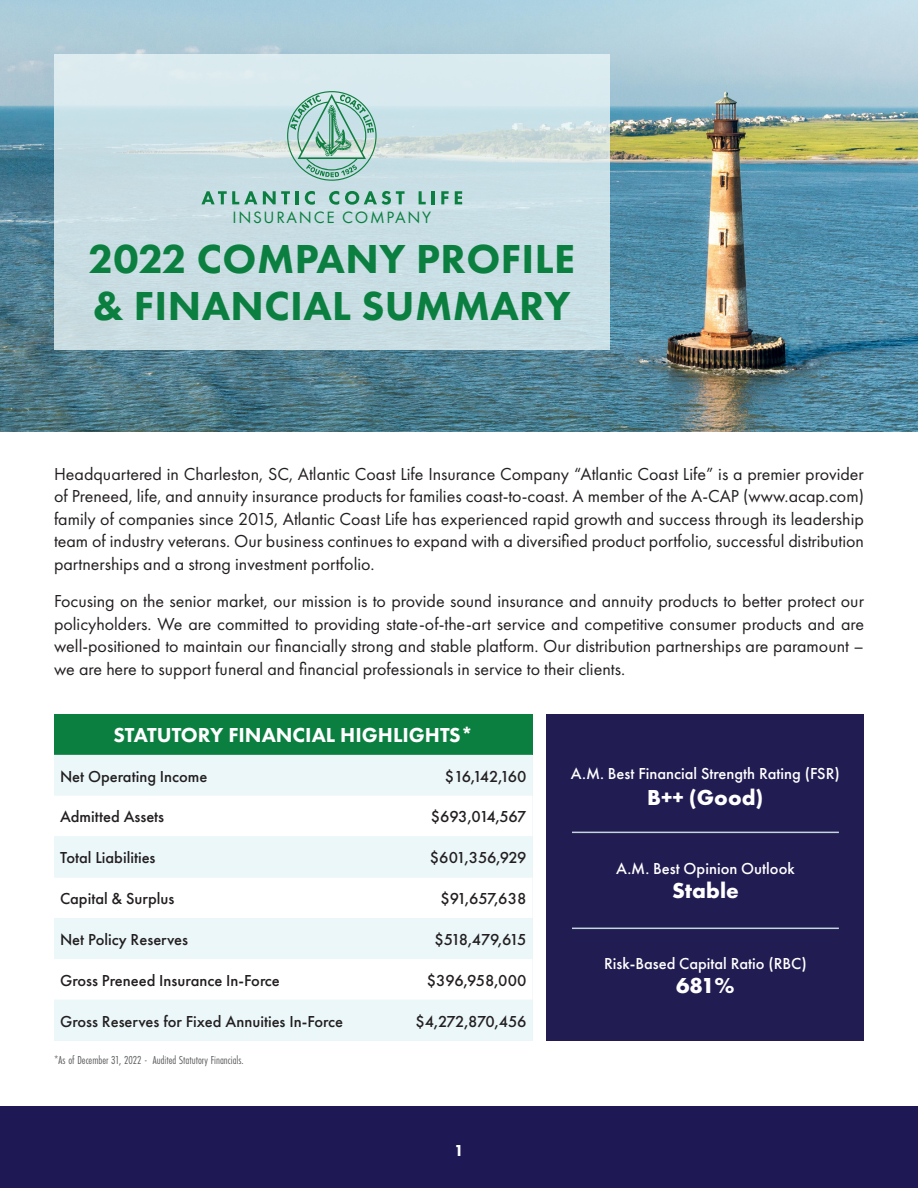
<style>
.page{position:relative;width:918px;height:1188px;background:#fff}
.page>*{position:absolute;margin:0;border:0;box-sizing:border-box;transform-origin:0 0}
.t1{font:800 42px "Futura PT";letter-spacing:.01em;color:#0b7f40}
.t2{font:700 22.5px "Futura PT";color:#fff}
.t3{font:800 21px "Futura PT";color:#fff}
.t4{font:18px/22.5px "Futura PT";color:#231f20;text-align:justify}
.t5{font:17.1px "Futura PT";letter-spacing:.1em;color:#0b7f40}
.t6{font:500 16.5px "Futura PT";color:#231f20}
.t7{font:500 16.5px "Futura PT";color:#fff}
.t8{font:500 16.5px "Futura PT";letter-spacing:-.04em;color:#231f20}
.t9{font:500 16.5px "Futura PT";letter-spacing:-.045em;color:#231f20}
.t10{font:500 16.5px "Futura PT";letter-spacing:-.03em;color:#231f20}
.t11{font:500 16.5px "Futura PT";letter-spacing:-.11em;color:#231f20}
.t12{font:800 16.5px "Futura PT";color:#fff}
.t13{font:12px "Futura PT Cond";color:#57585a}
</style>
<div class="page">
<img style="left:0;top:0;width:918px;height:432px">
<svg style="left:54px;top:54px;width:556px;height:295px;fill:#c9dfe5"></svg>
<svg style="left:201px;top:191px;width:56px;height:13px"></svg>
<svg style="left:263px;top:191px;width:27px;height:13px"></svg>
<svg style="left:296px;top:191px;width:3px;height:13px"></svg>
<svg style="left:305px;top:191px;width:10px;height:14px"></svg>
<svg style="left:329px;top:191px;width:10px;height:14px"></svg>
<svg style="left:345px;top:191px;width:60px;height:14px"></svg>
<svg style="left:419px;top:191px;width:15px;height:13px"></svg>
<svg style="left:441px;top:191px;width:8px;height:13px"></svg>
<svg style="left:455px;top:191px;width:7px;height:13px"></svg>
<div style="left:0;top:1106px;width:918px;height:82px;background:#1e1854"></div>
<svg style="left:287px;top:91px;width:90px;height:90px"></svg>
<div style="left:54px;top:714px;width:478px;height:41px;background:#0b7f40"></div>
<div style="left:54px;top:755px;width:478px;height:41px;background:#ebf7f9"></div>
<svg style="left:54px;top:836px;width:478px;height:42px"></svg>
<div style="left:54px;top:837px;width:478px;height:40px;background:#ebf7f9"></div>
<div style="left:54px;top:918px;width:478px;height:41px;background:#ebf7f9"></div>
<div style="left:54px;top:1000px;width:478px;height:41px;background:#ebf7f9"></div>
<div style="left:547px;top:714px;width:317px;height:327px;background:#211c52"></div>
<hr style="left:572px;top:832px;width:267px;height:1px;background:#c3d7dd">
<hr style="left:572px;top:928px;width:267px;height:1px;background:#c3d7dd">
<p class="t5" style="left:232px;top:207px;width:200px">INSURANCE COMPANY</p>
<p class="t1" style="left:88px;top:233px;width:488px">2022 COMPANY PROFILE</p>
<p class="t1" style="left:93px;top:279px;width:480px">&amp; FINANCIAL SUMMARY</p>
<p class="t4" style="left:54px;top:463px;width:812px">Headquartered in Charleston, SC, Atlantic Coast Life Insurance Company “Atlantic Coast Life” is a premier provider of Preneed, life, and annuity insurance products for families coast-to-coast. A member of the A-CAP (www.acap.com) family of companies since 2015, Atlantic Coast Life has experienced rapid growth and success through its leadership team of industry veterans. Our business continues to expand with a diversified product portfolio, successful distribution partnerships and a strong investment portfolio.</p>
<p class="t4" style="left:54px;top:590px;width:812px">Focusing on the senior market, our mission is to provide sound insurance and annuity products to better protect our policyholders. We are committed to providing state-of-the-art service and competitive consumer products and are well-positioned to maintain our financially strong and stable platform. Our distribution partnerships are paramount – we are here to support funeral and financial professionals in service to their clients.</p>
<p class="t3" style="left:113px;top:722px;width:361px">STATUTORY FINANCIAL HIGHLIGHTS*</p>
<p class="t6" style="left:60px;top:766px;width:149px">Net Operating Income</p>
<p class="t6" style="left:445px;top:766px;width:83px">$16,142,160</p>
<p class="t6" style="left:60px;top:807px;width:106px">Admitted Assets</p>
<p class="t9" style="left:431px;top:807px;width:97px">$693,014,567</p>
<p class="t6" style="left:60px;top:848px;width:97px">Total Liabilities</p>
<p class="t10" style="left:430px;top:848px;width:98px">$601,356,929</p>
<p class="t6" style="left:60px;top:889px;width:116px">Capital &amp; Surplus</p>
<p class="t6" style="left:440px;top:889px;width:88px">$91,657,638</p>
<p class="t6" style="left:60px;top:929px;width:130px">Net Policy Reserves</p>
<p class="t11" style="left:435px;top:929px;width:93px">$518,479,615</p>
<p class="t6" style="left:60px;top:970px;width:221px">Gross Preneed Insurance In-Force</p>
<p class="t6" style="left:427px;top:970px;width:101px">$396,958,000</p>
<p class="t6" style="left:60px;top:1011px;width:285px">Gross Reserves for Fixed Annuities In-Force</p>
<p class="t8" style="left:415px;top:1011px;width:113px">$4,272,870,456</p>
<p class="t13" style="left:54px;top:1053px;width:191px">*As of December 31, 2022 - Audited Statutory Financials.</p>
<p class="t12" style="left:454px;top:1141px;width:11px">1</p>
<p class="t7" style="left:571px;top:764px;width:271px">A.M. Best Financial Strength Rating (FSR)</p>
<p class="t2" style="left:647px;top:783px;width:118px">B++ (Good)</p>
<p class="t7" style="left:616px;top:859px;width:180px">A.M. Best Opinion Outlook</p>
<p class="t2" style="left:672px;top:876px;width:68px">Stable</p>
<p class="t7" style="left:604px;top:954px;width:204px">Risk-Based Capital Ratio (RBC)</p>
<p class="t2" style="left:676px;top:971px;width:60px">681%</p>
</div>
